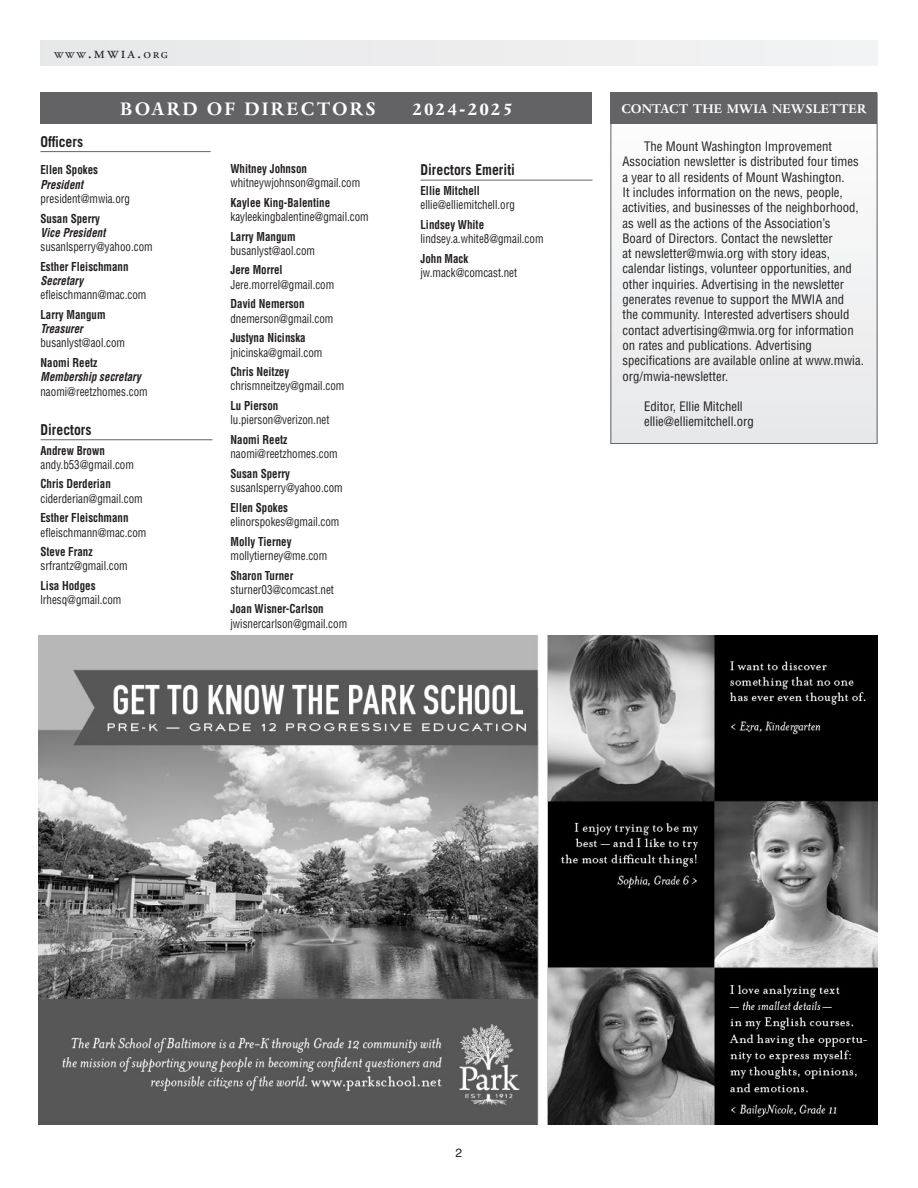
<style>
.page{position:relative;width:918px;height:1188px;background:#fff}
.page>*{position:absolute;margin:0;border:0;box-sizing:border-box;transform-origin:0 0}
.t1{font:700 21px "Dante MT Std";letter-spacing:.1em;color:#fff}
.t2{font:700 15px "Trade Gothic LT Std";color:#231f20;scale:.91 1}
.t3{font:700 14.7px "Dante MT Std";color:#fff}
.t4{font:13.5px "Adobe Garamond Pro";letter-spacing:.125em;color:#231f20}
.Body_Copy{font:condensed 12.75px/15.3px "Helvetica LT Std";color:#231f20}
.t5{font:condensed 12px/14.2px "Helvetica LT Std";color:#231f20;scale:.91 1}
.t6{font:12px "Helvetica";color:#231f20}
.s1{font-size:16.5px}
.s2{font-weight:700}
.s3{font-weight:700;font-style:italic}
</style>
<div class="page">
<div style="left:611px;top:93px;width:266px;height:351px;background:#f1f2f3"></div>
<div style="left:40px;top:40px;width:838px;height:26px;background:#ededee"></div>
<div style="left:40px;top:93px;width:552px;height:31px;background:#636366"></div>
<div style="left:610px;top:93px;width:268px;height:31px;background:#636366"></div>
<hr style="left:40px;top:151px;width:171px;height:1px;background:#636366">
<hr style="left:40px;top:439px;width:172px;height:1px;background:#636366">
<hr style="left:420px;top:180px;width:172px;height:1px;background:#636366">
<img style="left:38px;top:636px;width:840px;height:488px">
<p class="t4" style="left:54px;top:46px;width:115px">www<span class="s1">.mwia.</span>org</p>
<p class="t1" style="left:120px;top:97px;width:257px">BOARD OF DIRECTORS</p>
<p class="t1" style="left:412px;top:97px;width:102px">2024-2025</p>
<p class="t3" style="left:621px;top:100px;width:247px">CONTACT THE MWIA NEWSLETTER</p>
<p class="Body_Copy" style="left:623px;top:139px;width:243px;text-indent:22px">The Mount Washington Improvement Association newsletter is distributed four times a year to all residents of Mount Washington.<br>It includes information on the news, people, activities, and businesses of the neighborhood, as well as the actions of the Association’s<br>Board of Directors. Contact the newsletter<br>at newsletter@mwia.org with story ideas, calendar listings, volunteer opportunities, and other inquiries. Advertising in the newsletter generates revenue to support the MWIA and<br>the community. Interested advertisers should contact advertising@mwia.org for information on rates and publications. Advertising specifications are available online at www.mwia. org/mwia-newsletter.</p>
<p class="Body_Copy" style="left:644px;top:399px;width:100px">Editor, Ellie Mitchell</p>
<p class="Body_Copy" style="left:644px;top:414px;width:111px">ellie@elliemitchell.org</p>
<p class="t2" style="left:40px;top:132px;width:48px">Officers</p>
<p class="t5" style="left:40px;top:163px;width:100px"><span class="s2">Ellen Spokes<br></span><span class="s3">President </span>president@mwia.org</p>
<p class="t5" style="left:40px;top:211px;width:125px"><span class="s2">Susan Sperry<br></span><span class="s3">Vice President </span>susanlsperry@yahoo.com</p>
<p class="t5" style="left:40px;top:259px;width:118px"><span class="s2">Esther Fleischmann<br></span><span class="s3">Secretary </span>efleischmann@mac.com</p>
<p class="t5" style="left:40px;top:307px;width:95px"><span class="s2">Larry Mangum<br></span><span class="s3">Treasurer </span>busanlyst@aol.com</p>
<p class="t5" style="left:40px;top:356px;width:119px"><span class="s2">Naomi Reetz<br></span><span class="s3">Membership secretary </span>naomi@reetzhomes.com</p>
<p class="t2" style="left:40px;top:420px;width:58px">Directors</p>
<p class="t5" style="left:40px;top:443px;width:104px"><span class="s2">Andrew Brown </span>andy.b53@gmail.com</p>
<p class="t5" style="left:40px;top:477px;width:114px"><span class="s2">Chris Derderian </span>ciderderian@gmail.com</p>
<p class="t5" style="left:40px;top:511px;width:118px"><span class="s2">Esther Fleischmann </span>efleischmann@mac.com</p>
<p class="t5" style="left:40px;top:545px;width:97px"><span class="s2">Steve Franz </span>srfrantz@gmail.com</p>
<p class="t5" style="left:40px;top:579px;width:91px"><span class="s2">Lisa Hodges </span>lrhesq@gmail.com</p>
<p class="t5" style="left:230px;top:161px;width:144px"><span class="s2">Whitney Johnson </span>whitneywjohnson@gmail.com</p>
<p class="t5" style="left:230px;top:195px;width:153px"><span class="s2">Kaylee King-Balentine </span>kayleekingbalentine@gmail.com</p>
<p class="t5" style="left:230px;top:229px;width:95px"><span class="s2">Larry Mangum </span>busanlyst@aol.com</p>
<p class="t5" style="left:230px;top:263px;width:116px"><span class="s2">Jere Morrel<br></span>Jere.morrel@gmail.com</p>
<p class="t5" style="left:230px;top:297px;width:115px"><span class="s2">David Nemerson </span>dnemerson@gmail.com</p>
<p class="t5" style="left:230px;top:331px;width:103px"><span class="s2">Justyna Nicinska </span>jnicinska@gmail.com</p>
<p class="t5" style="left:230px;top:365px;width:127px"><span class="s2">Chris Neitzey </span>chrismneitzey@gmail.com</p>
<p class="t5" style="left:230px;top:399px;width:110px"><span class="s2">Lu Pierson </span>lu.pierson@verizon.net</p>
<p class="t5" style="left:230px;top:432px;width:119px"><span class="s2">Naomi Reetz </span>naomi@reetzhomes.com</p>
<p class="t5" style="left:230px;top:466px;width:125px"><span class="s2">Susan Sperry </span>susanlsperry@yahoo.com</p>
<p class="t5" style="left:230px;top:500px;width:121px"><span class="s2">Ellen Spokes </span>elinorspokes@gmail.com</p>
<p class="t5" style="left:230px;top:534px;width:108px"><span class="s2">Molly Tierney </span>mollytierney@me.com</p>
<p class="t5" style="left:230px;top:568px;width:115px"><span class="s2">Sharon Turner </span>sturner03@comcast.net</p>
<p class="t5" style="left:230px;top:602px;width:130px"><span class="s2">Joan Wisner-Carlson </span>jwisnercarlson@gmail.com</p>
<p class="t2" style="left:420px;top:161px;width:105px">Directors Emeriti</p>
<p class="t5" style="left:420px;top:183px;width:105px"><span class="s2">Ellie Mitchell </span>ellie@elliemitchell.org</p>
<p class="t5" style="left:420px;top:217px;width:137px"><span class="s2">Lindsey White </span>lindsey.a.white8@gmail.com</p>
<p class="t5" style="left:420px;top:251px;width:108px"><span class="s2">John Mack </span>jw.mack@comcast.net</p>
<p class="t6" style="left:456px;top:1143px;width:8px">2</p>
</div>
